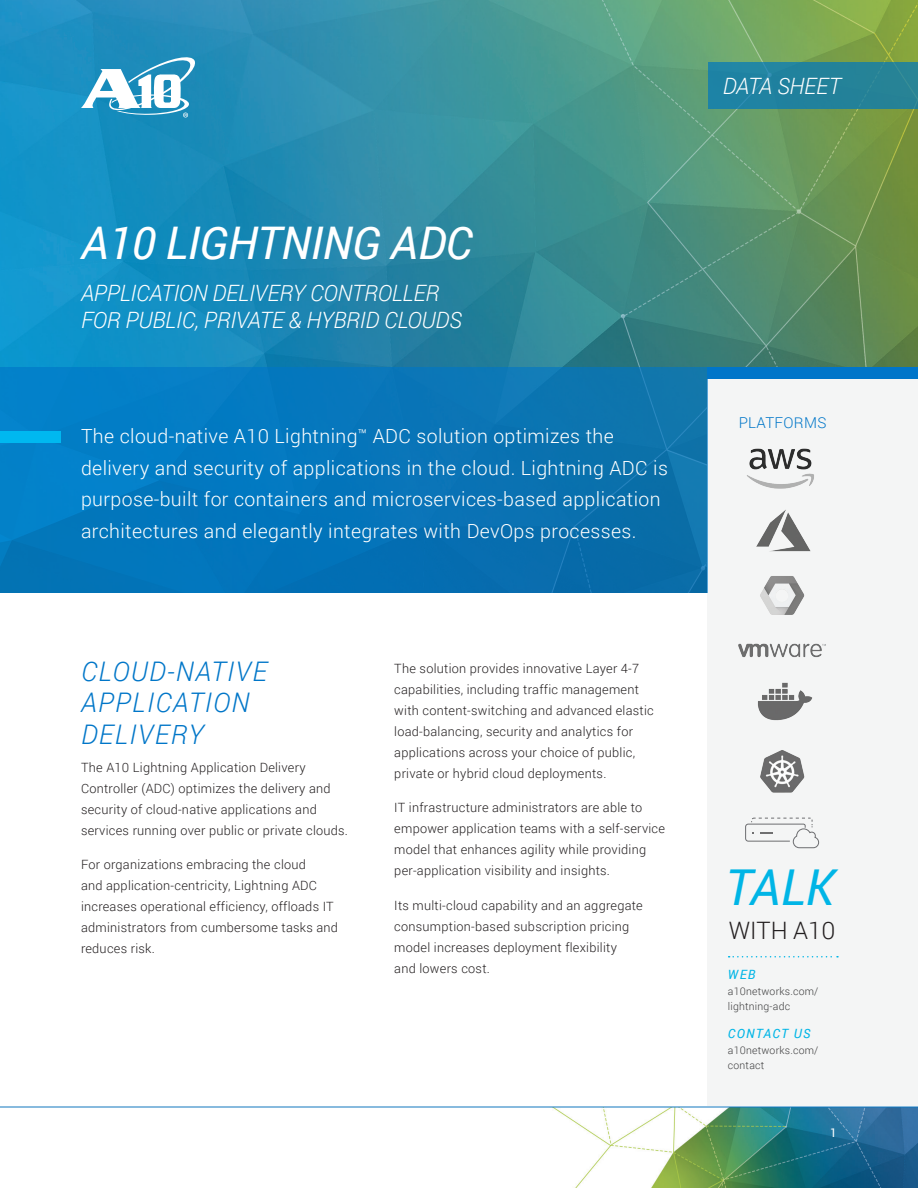
<style>
.page{position:relative;width:918px;height:1188px;background:#fff}
.page>*{position:absolute;margin:0;border:0;box-sizing:border-box;transform-origin:0 0}
.L2_Head{font:italic 49.5px "Roboto";color:#00b5e6}
.Datasheet_Title{font:italic 45px "Roboto";letter-spacing:-.01em;color:#fff}
.L2_Head-2{font:italic 300 27px/31.5px "Roboto";letter-spacing:.05em;color:#0076c8}
.t1{font:300 24px "Roboto";color:#231f20}
.Datasheet_subtitle{font:italic 300 22.5px "Roboto";letter-spacing:-.01em;color:#fff}
.Overview{font:300 19.5px/31.5px "Roboto";letter-spacing:.02em;color:#fff}
.body_text{font:300 15px "Roboto";letter-spacing:.02em;color:#0076c8}
.body_text-2{font:300 12.75px/21px "Roboto";letter-spacing:.02em;color:#231f20}
.L1_Head{font:italic 12.75px "Roboto";letter-spacing:.1em;color:#00b5e6}
.t2{font:12px "Roboto";color:#fff}
.Figure_Caption{font:300 10.5px/15px "Roboto";letter-spacing:.02em;color:#3e3e3f}
</style>
<div class="page">
<img style="left:553px;top:1108px;width:365px;height:80px">
<hr style="left:0;top:1107px;width:918px;height:1px;background:#1077be">
<svg style="left:0;top:0;width:918px;height:368px;background:#389098"></svg>
<div style="left:708px;top:368px;width:210px;height:738px;background:#f4f5f5"></div>
<div style="left:0;top:368px;width:708px;height:225px;background:linear-gradient(to right,#007dc8,#0d6ea9)"></div>
<svg style="left:81px;top:54px;width:114px;height:63px"></svg>
<svg style="left:729px;top:956px;width:109px;height:2px"></svg>
<div style="left:708px;top:367px;width:210px;height:12px;background:#0075c9"></div>
<div style="left:0;top:431px;width:61px;height:11px;background:#00b8f0"></div>
<div style="left:708px;top:62px;width:210px;height:47px;background:#22829c"></div>
<svg style="left:745px;top:817px;width:74px;height:32px"></svg>
<img style="left:738px;top:448px;width:88px;height:345px">
<p class="Datasheet_Title" style="left:81px;top:211px;width:393px">A10 LIGHTNING ADC</p>
<p class="Datasheet_subtitle" style="left:81px;top:278px;width:360px">APPLICATION DELIVERY CONTROLLER</p>
<p class="Datasheet_subtitle" style="left:81px;top:305px;width:382px">FOR PUBLIC, PRIVATE &amp; HYBRID CLOUDS</p>
<p class="Overview" style="left:81px;top:420px;width:588px">The cloud-native A10 Lightning<sup>™</sup> ADC solution optimizes the delivery and security of applications in the cloud. Lightning ADC is purpose-built for containers and microservices-based application architectures and elegantly integrates with DevOps processes.</p>
<p class="L2_Head-2" style="left:81px;top:655px;width:188px">CLOUD-NATIVE<br>APPLICATION<br>DELIVERY</p>
<p class="body_text-2" style="left:81px;top:756px;width:269px">The A10 Lightning Application Delivery Controller (ADC) optimizes the delivery and security of cloud-native applications and services running over public or private clouds.</p>
<p class="body_text-2" style="left:81px;top:854px;width:259px">For organizations embracing the cloud<br>and application-centricity, Lightning ADC increases operational efficiency, offloads IT administrators from cumbersome tasks and reduces risk.</p>
<p class="body_text-2" style="left:394px;top:657px;width:261px">The solution provides innovative Layer 4-7 capabilities, including traffic management with content-switching and advanced elastic load-balancing, security and analytics for applications across your choice of public, private or hybrid cloud deployments.</p>
<p class="body_text-2" style="left:394px;top:797px;width:272px">IT infrastructure administrators are able to empower application teams with a self-service model that enhances agility while providing per-application visibility and insights.</p>
<p class="body_text-2" style="left:394px;top:894px;width:250px">Its multi-cloud capability and an aggregate consumption-based subscription pricing model increases deployment flexibility<br>and lowers cost.</p>
<p class="Datasheet_subtitle" style="left:723px;top:70px;width:120px">DATA SHEET</p>
<p class="body_text" style="left:739px;top:412px;width:89px">PLATFORMS</p>
<p class="L2_Head" style="left:725px;top:852px;width:111px">TALK</p>
<p class="t1" style="left:729px;top:913px;width:108px">WITH A10</p>
<p class="L1_Head" style="left:728px;top:966px;width:29px">WEB</p>
<p class="Figure_Caption" style="left:728px;top:984px;width:92px">a10networks.com/ lightning-adc</p>
<p class="Figure_Caption" style="left:728px;top:1042px;width:92px">a10networks.com/ contact</p>
<p class="L1_Head" style="left:728px;top:1024px;width:84px">CONTACT US</p>
<p class="t2" style="left:830px;top:1124px;width:8px">1</p>
</div>
